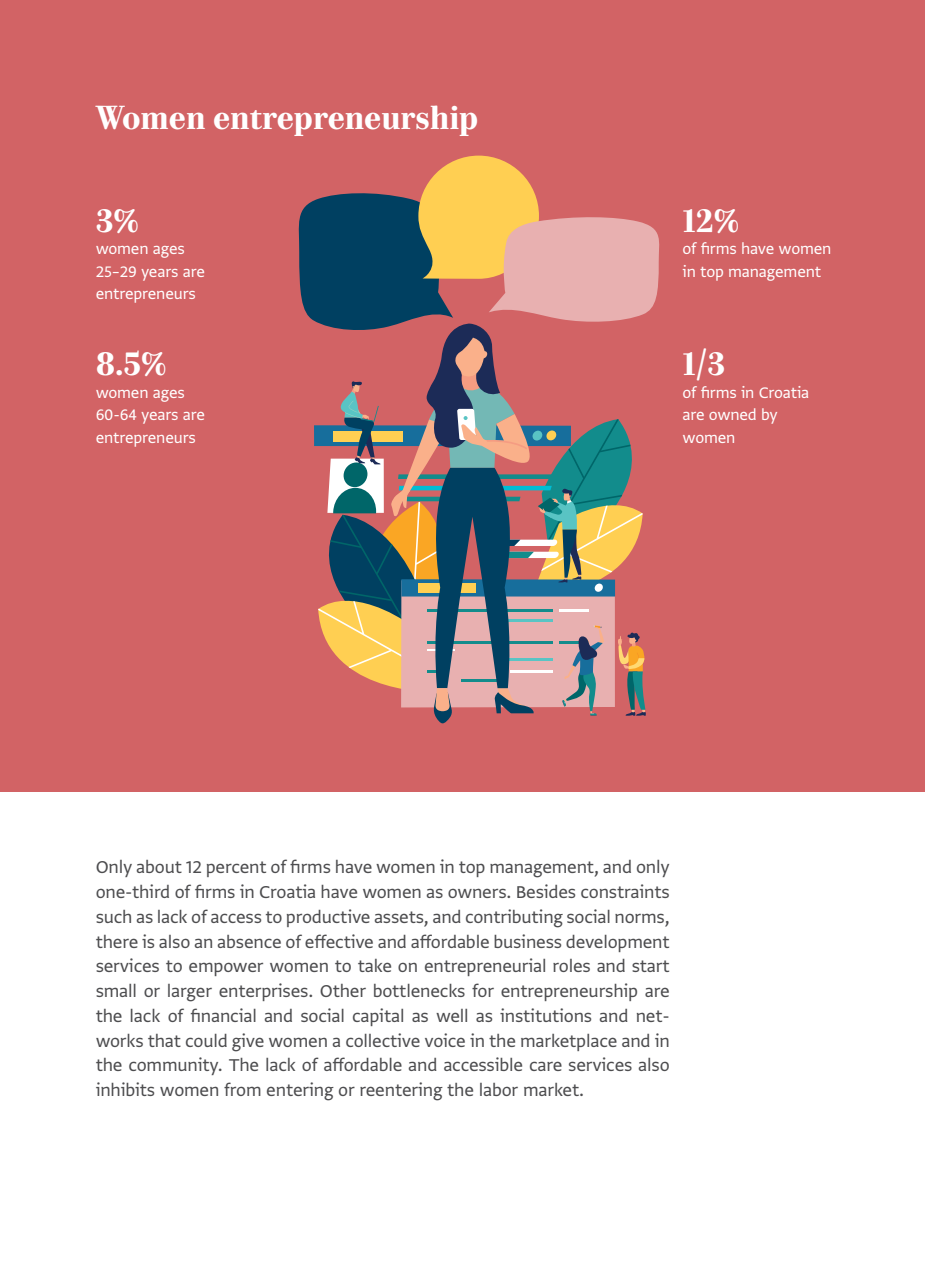
<style>
.page{position:relative;width:925px;height:1276px;background:#fff}
.page>*{position:absolute;margin:0;border:0;box-sizing:border-box;transform-origin:0 0}
.t1{font:31.5px "Parmigiano Caption Pro Bld";color:#fff}
.t2{font:20.25px/24.8px "Greta Sans Std";letter-spacing:-.01em;color:#4d4d4f;text-align:justify}
.t3{font:18px/22.5px "Greta Sans Std";letter-spacing:-.01em;color:#fff}
</style>
<div class="page">
<div style="left:0;top:0;width:925px;height:791px;background:#d26365"></div>
<svg style="left:298px;top:156px;width:362px;height:567px"></svg>
<h1 class="t1" style="left:96px;top:93px;width:384px">Women entrepreneurship</h1>
<h1 class="t1" style="left:96px;top:196px;width:45px">3%</h1>
<h1 class="t1" style="left:682px;top:196px;width:58px">12%</h1>
<p class="t3" style="left:96px;top:237px;width:111px">women ages<br>25–29 years are entrepreneurs</p>
<p class="t3" style="left:682px;top:237px;width:150px">of firms have women in top management</p>
<h1 class="t1" style="left:96px;top:339px;width:72px">8.5%</h1>
<h1 class="t1" style="left:682px;top:339px;width:44px">1/3</h1>
<p class="t3" style="left:96px;top:380px;width:111px">women ages<br>60-64 years are entrepreneurs</p>
<p class="t3" style="left:682px;top:380px;width:128px">of firms in Croatia are owned by women</p>
<p class="t2" style="left:96px;top:854px;width:576px">Only about 12 percent of firms have women in top management, and only one-third of firms in Croatia have women as owners. Besides constraints such as lack of access to productive assets, and contributing social norms, there is also an absence of effective and affordable business development services to empower women to take on entrepreneurial roles and start small or larger enterprises. Other bottlenecks for entrepreneurship are the lack of financial and social capital as well as institutions and net&shy;works that could give women a collective voice in the marketplace and in the community. The lack of affordable and accessible care services also inhibits women from entering or reentering the labor market.</p>
</div>
